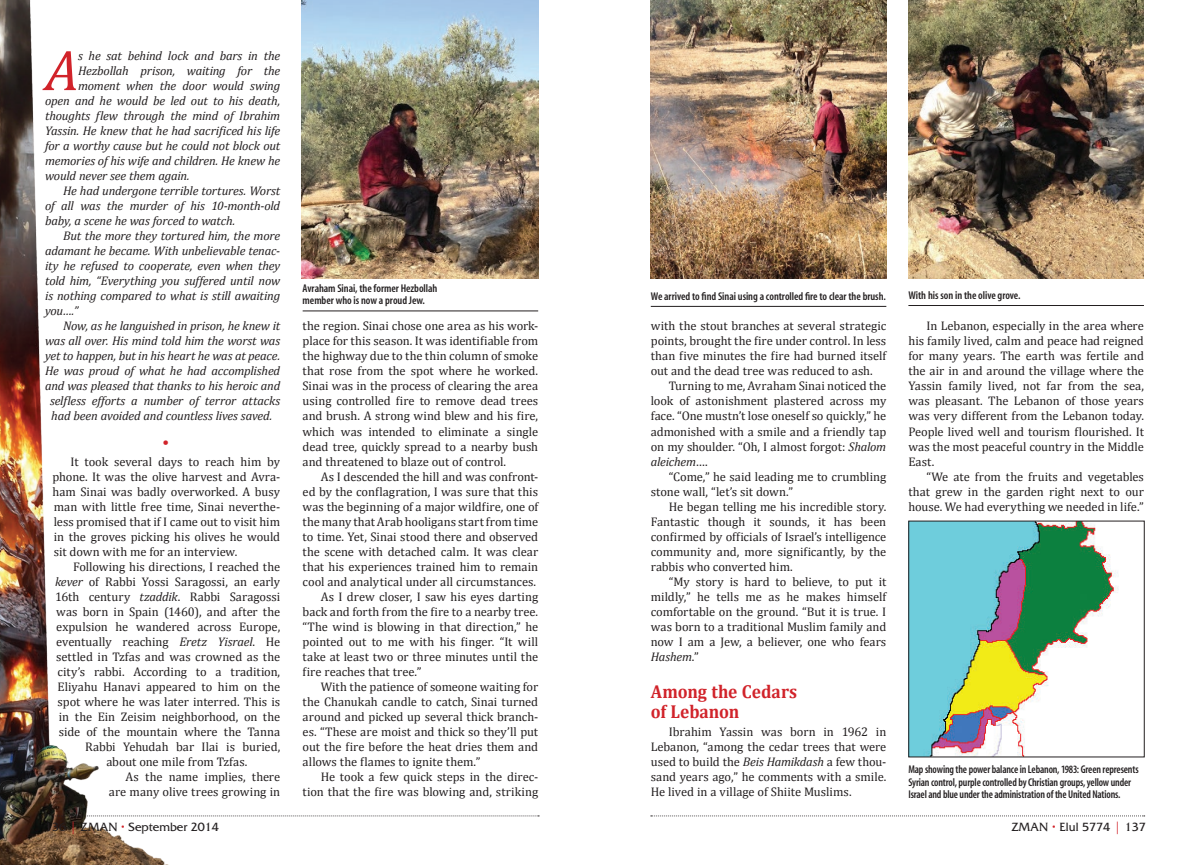
<style>
.page{position:relative;width:1189px;height:865px;background:#fff}
.page>*{position:absolute;margin:0;border:0;box-sizing:border-box;transform-origin:0 0}
.t1{font:italic 57.5px "Cambria";color:#d1232a}
.t2{font:700 18.75px/20px "Cambria";color:#d1232a;scale:.93 1}
.t3{font:15px "Cambria";color:#d1232a}
.t4{font:12.5px/15px "Cambria";color:#231f20;text-align:justify}
.t5{font:italic 12.5px "Cambria";letter-spacing:-.015em;color:#231f20}
.t6{font:12.5px "Friz Quadrata";color:#231f20}
.t7{font:600 condensed 11.25px/12.5px "Myriad";letter-spacing:-.01em;color:#231f20;scale:.95 1}
.t8{font:600 condensed 11.25px/12.5px "Myriad";letter-spacing:-.01em;color:#231f20}
.s1{font-style:italic}
.s2{color:#d1232a}
</style>
<div class="page">
<img style="left:0;top:0;width:202px;height:864px">
<img style="left:302px;top:0;width:236px;height:278px">
<img style="left:650px;top:0;width:236px;height:278px">
<img style="left:908px;top:0;width:235px;height:278px">
<img style="left:910px;top:522px;width:209px;height:232px">
<hr style="left:302px;top:310px;width:236px;height:1px;background:#231f20">
<hr style="left:650px;top:306px;width:236px;height:1px;background:#231f20">
<hr style="left:908px;top:305px;width:235px;height:1px;background:#231f20">
<svg style="left:45px;top:815px;width:494px;height:1px"></svg>
<svg style="left:650px;top:815px;width:494px;height:1px"></svg>
<h1 class="t1" style="left:45px;top:35px;width:35px">A</h1>
<p class="t5" style="left:78px;top:48px;width:204px">s he sat behind lock and bars in the</p>
<p class="t5" style="left:78px;top:63px;width:204px">Hezbollah prison, waiting for the</p>
<p class="t5" style="left:78px;top:78px;width:204px">moment when the door would swing</p>
<p class="t5" style="left:45px;top:93px;width:236px">open and he would be led out to his death,</p>
<p class="t5" style="left:45px;top:108px;width:236px">thoughts flew through the mind of Ibrahim</p>
<p class="t5" style="left:45px;top:123px;width:237px">Yassin. He knew that he had sacrificed his life</p>
<p class="t5" style="left:45px;top:138px;width:236px">for a worthy cause but he could not block out</p>
<p class="t5" style="left:45px;top:153px;width:236px">memories of his wife and children. He knew he</p>
<p class="t5" style="left:45px;top:168px;width:146px">would never see them again.</p>
<p class="t5" style="left:63px;top:183px;width:219px">He had undergone terrible tortures. Worst</p>
<p class="t5" style="left:45px;top:198px;width:236px">of all was the murder of his 10-month-old</p>
<p class="t5" style="left:45px;top:213px;width:192px">baby, a scene he was forced to watch.</p>
<p class="t5" style="left:63px;top:228px;width:219px">But the more they tortured him, the more</p>
<p class="t5" style="left:45px;top:243px;width:237px">adamant he became. With unbelievable tenac-</p>
<p class="t5" style="left:45px;top:258px;width:236px">ity he refused to cooperate, even when they</p>
<p class="t5" style="left:45px;top:273px;width:236px">told him, “Everything you suffered until now</p>
<p class="t5" style="left:45px;top:288px;width:237px">is nothing compared to what is still awaiting</p>
<p class="t5" style="left:45px;top:303px;width:35px">you….”</p>
<p class="t5" style="left:63px;top:318px;width:218px">Now, as he languished in prison, he knew it</p>
<p class="t5" style="left:45px;top:333px;width:236px">was all over. His mind told him the worst was</p>
<p class="t5" style="left:45px;top:348px;width:237px">yet to happen, but in his heart he was at peace.</p>
<p class="t5" style="left:45px;top:363px;width:236px">He was proud of what he had accomplished</p>
<p class="t5" style="left:45px;top:378px;width:237px">and was pleased that thanks to his heroic and</p>
<p class="t5" style="left:50px;top:393px;width:231px">selfless efforts a number of terror attacks</p>
<p class="t5" style="left:51px;top:408px;width:222px">had been avoided and countless lives saved.</p>
<p class="t3" style="left:162px;top:432px;width:8px">•</p>
<p class="t4" style="left:52px;top:453px;width:229px;text-indent:18px">It took several days to reach him by phone. It was the olive harvest and Avra&shy;ham Sinai was badly overworked. A busy man with little free time, Sinai neverthe&shy;less promised that if I came out to visit him in the groves picking his olives he would sit down with me for an interview.</p>
<p class="t4" style="left:73px;top:558px;width:209px">Following his directions, I reached the</p>
<p class="t4" style="left:55px;top:573px;width:226px"><span class="s1">kever</span> of Rabbi Yossi Saragossi, an early</p>
<p class="t4" style="left:55px;top:588px;width:227px">16th century <span class="s1">tzaddik</span>. Rabbi Saragossi</p>
<p class="t4" style="left:56px;top:603px;width:225px">was born in Spain (1460), and after the</p>
<p class="t4" style="left:56px;top:618px;width:225px">expulsion he wandered across Europe,</p>
<p class="t4" style="left:56px;top:633px;width:225px">eventually reaching <span class="s1">Eretz Yisrael</span>. He</p>
<p class="t4" style="left:56px;top:648px;width:225px">settled in Tzfas and was crowned as the</p>
<p class="t4" style="left:58px;top:663px;width:224px">city’s rabbi. According to a tradition,</p>
<p class="t4" style="left:58px;top:678px;width:224px">Eliyahu Hanavi appeared to him on the</p>
<p class="t4" style="left:58px;top:693px;width:224px">spot where he was later interred. This is</p>
<p class="t4" style="left:59px;top:708px;width:223px">in the Ein Zeisim neighborhood, on the</p>
<p class="t4" style="left:59px;top:723px;width:223px">side of the mountain where the Tanna</p>
<p class="t4" style="left:85px;top:738px;width:197px">Rabbi Yehudah bar Ilai is buried,</p>
<p class="t4" style="left:106px;top:753px;width:142px">about one mile from Tzfas.</p>
<p class="t4" style="left:125px;top:768px;width:156px">As the name implies, there</p>
<p class="t4" style="left:109px;top:783px;width:173px">are many olive trees growing in</p>
<p class="t8" style="left:302px;top:282px;width:136px">Avraham Sinai, the former Hezbollah member who is now a proud Jew.</p>
<p class="t8" style="left:650px;top:290px;width:236px">We arrived to find Sinai using a controlled fire to clear the brush.</p>
<p class="t8" style="left:908px;top:289px;width:114px">With his son in the olive grove.</p>
<p class="t4" style="left:302px;top:318px;width:237px">the region. Sinai chose one area as his work&shy;place for this season. It was identifiable from the highway due to the thin column of smoke that rose from the spot where he worked.<br>Sinai was in the process of clearing the area using controlled fire to remove dead trees and brush. A strong wind blew and his fire, which was intended to eliminate a single dead tree, quickly spread to a nearby bush and threatened to blaze out of control.</p>
<p class="t4" style="left:320px;top:468px;width:219px">As I descended the hill and was confront-</p>
<p class="t4" style="left:302px;top:483px;width:237px">ed by the conflagration, I was sure that this</p>
<p class="t4" style="left:302px;top:498px;width:237px">was the beginning of a major wildfire, one of</p>
<p class="t4" style="left:302px;top:513px;width:237px">the many that Arab hooligans start from time</p>
<p class="t4" style="left:302px;top:528px;width:237px">to time. Yet, Sinai stood there and observed</p>
<p class="t4" style="left:302px;top:543px;width:237px">the scene with detached calm. It was clear</p>
<p class="t4" style="left:302px;top:558px;width:237px">that his experiences trained him to remain</p>
<p class="t4" style="left:302px;top:573px;width:235px">cool and analytical under all circumstances.</p>
<p class="t4" style="left:320px;top:588px;width:219px">As I drew closer, I saw his eyes darting</p>
<p class="t4" style="left:302px;top:603px;width:237px">back and forth from the fire to a nearby tree.</p>
<p class="t4" style="left:302px;top:618px;width:237px">“The wind is blowing in that direction,” he</p>
<p class="t4" style="left:302px;top:633px;width:237px">pointed out to me with his finger. “It will</p>
<p class="t4" style="left:302px;top:648px;width:237px">take at least two or three minutes until the</p>
<p class="t4" style="left:302px;top:663px;width:120px">fire reaches that tree.”</p>
<p class="t4" style="left:320px;top:678px;width:219px">With the patience of someone waiting for</p>
<p class="t4" style="left:302px;top:693px;width:237px">the Chanukah candle to catch, Sinai turned</p>
<p class="t4" style="left:302px;top:708px;width:237px">around and picked up several thick branch-</p>
<p class="t4" style="left:302px;top:723px;width:237px">es. “These are moist and thick so they’ll put</p>
<p class="t4" style="left:302px;top:738px;width:237px">out the fire before the heat dries them and</p>
<p class="t4" style="left:302px;top:753px;width:179px">allows the flames to ignite them.”</p>
<p class="t4" style="left:320px;top:768px;width:219px">He took a few quick steps in the direc-</p>
<p class="t4" style="left:302px;top:783px;width:237px">tion that the fire was blowing and, striking</p>
<p class="t4" style="left:650px;top:318px;width:237px">with the stout branches at several strategic points, brought the fire under control. In less than five minutes the fire had burned itself out and the dead tree was reduced to ash.</p>
<p class="t4" style="left:650px;top:378px;width:237px;text-indent:18px">Turning to me, Avraham Sinai noticed the look of astonishment plastered across my face. “One mustn’t lose oneself so quickly,” he admonished with a smile and a friendly tap on my shoulder. “Oh, I almost forgot: <span class="s1">Shalom aleichem</span>….</p>
<p class="t4" style="left:650px;top:468px;width:237px;text-indent:18px">“Come,” he said leading me to crumbling stone wall, “let’s sit down.”</p>
<p class="t4" style="left:650px;top:498px;width:237px;text-indent:18px">He began telling me his incredible story.<br>Fantastic though it sounds, it has been confirmed by officials of Israel’s intelligence community and, more significantly, by the rabbis who converted him.</p>
<p class="t4" style="left:650px;top:573px;width:237px;text-indent:18px">“My story is hard to believe, to put it mildly,” he tells me as he makes himself comfortable on the ground. “But it is true. I was born to a traditional Muslim family and now I am a Jew, a believer, one who fears <span class="s1">Hashem</span>.”</p>
<h2 class="t2" style="left:650px;top:680px;width:159px">Among the Cedars of Lebanon</h2>
<p class="t4" style="left:650px;top:723px;width:237px;text-indent:18px">Ibrahim Yassin was born in 1962 in Lebanon, “among the cedar trees that were used to build the <span class="s1">Beis Hamikdash</span> a few thou&shy;sand years ago,” he comments with a smile.<br>He lived in a village of Shiite Muslims.</p>
<p class="t4" style="left:908px;top:318px;width:237px;text-indent:18px">In Lebanon, especially in the area where his family lived, calm and peace had reigned for many years. The earth was fertile and the air in and around the village where the Yassin family lived, not far from the sea, was pleasant. The Lebanon of those years was very different from the Lebanon today.<br>People lived well and tourism flourished. It was the most peaceful country in the Middle East.</p>
<p class="t4" style="left:908px;top:468px;width:237px;text-indent:18px">“We ate from the fruits and vegetables that grew in the garden right next to our house. We had everything we needed in life.”</p>
<p class="t7" style="left:908px;top:763px;width:244px">Map showing the power balance in Lebanon, 1983: Green represents<br>Syrian control, purple controlled by Christian groups, yellow under<br>Israel and blue under the administration of the United Nations.</p>
<p class="t6" style="left:45px;top:819px;width:175px">136 <span class="s2">|</span> ZMAN <span class="s2">•</span> September 2014</p>
<p class="t6" style="left:1011px;top:819px;width:136px">ZMAN <span class="s2">•</span> Elul 5774 <span class="s2">|</span> 137</p>
</div>
